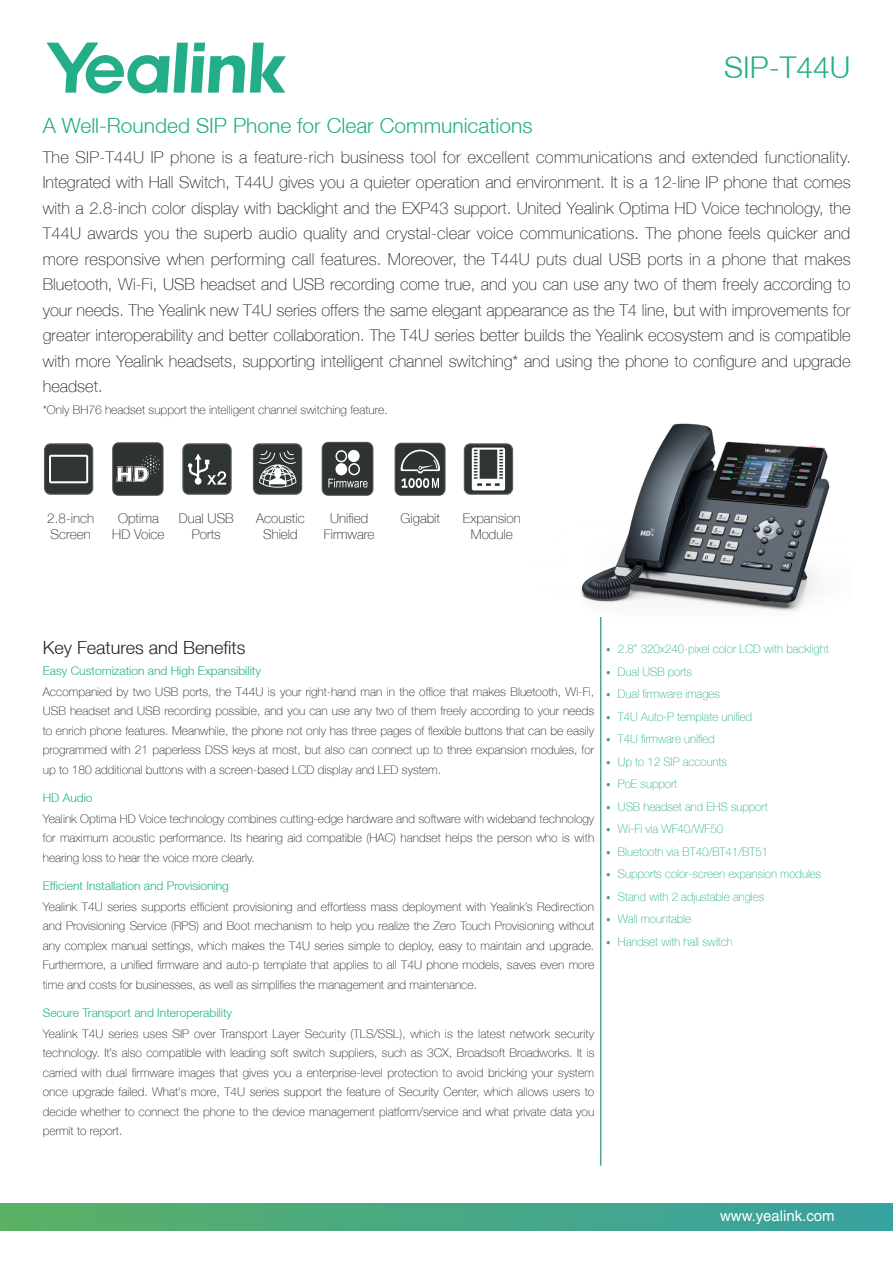
<style>
.page{position:relative;width:893px;height:1263px;background:#fff}
.page>*{position:absolute;margin:0;border:0;box-sizing:border-box;transform-origin:0 0}
.机型名{font:300 30px "Helvetica Neue LT";color:#23ae89}
.h-机型介绍{font:300 21px "Helvetica Neue LT";color:#23ae89}
.h1-key_feature{font:300 18px "Helvetica Neue LT";color:#231f20}
.h-机型介绍-2{font:100 16.5px/25.5px "Helvetica Neue LT";color:#231f20;text-align:justify}
.t1{font:15px "Helvetica LT";color:#fff}
.基本段落{font:100 13.5px/16.2px "Helvetica Neue LT";color:#231f20;text-align:center}
.p-key_feature{font:100 12px/19.5px "Helvetica Neue LT";color:#231f20;text-align:justify}
.t2{font:100 12px "Helvetica Neue LT";color:#23ae89;scale:.96 1}
.h2-key_feature{font:300 12px "Helvetica Neue LT";color:#23ae89}
.h-机型介绍-3{font:100 12px "Helvetica Neue LT";color:#231f20}
.s1{font-family:"Adobe Song Std";font-weight:300}
.s2{font-family:"Microsoft Phags Pa";font-weight:400;font-size:13.5px;color:#529984}
</style>
<div class="page">
<svg style="left:46px;top:43px;width:240px;height:50px"></svg>
<div style="left:0;top:1203px;width:893px;height:27px;background:linear-gradient(to right,#5ab065,#38a2a2)"></div>
<hr style="left:601px;top:617px;width:1px;height:548px;background:#007852">
<div style="left:112px;top:442px;width:52px;height:54px;border:2px solid #57585a;border-radius:6px"></div>
<div style="left:113px;top:443px;width:50px;height:52px;background:#2f3333;border-radius:6px"></div>
<svg style="left:117px;top:455px;width:43px;height:27px"></svg>
<div style="left:322px;top:442px;width:51px;height:54px;border:2px solid #57585a;border-radius:6px"></div>
<div style="left:323px;top:443px;width:49px;height:52px;background:#2f3333;border-radius:6px"></div>
<svg style="left:328px;top:449px;width:40px;height:39px"></svg>
<div style="left:335px;top:463px;width:12px;height:12px;background:#fff;border-radius:50%"></div>
<div style="left:395px;top:443px;width:51px;height:53px;border:2px solid #57585a;border-radius:6px"></div>
<div style="left:396px;top:444px;width:48px;height:51px;background:#2f3333;border-radius:6px"></div>
<svg style="left:401px;top:450px;width:39px;height:38px"></svg>
<svg style="left:44px;top:443px;width:49px;height:52px;background:#4c5050"></svg>
<svg style="left:182px;top:443px;width:50px;height:52px;background:#515555"></svg>
<svg style="left:253px;top:443px;width:49px;height:52px;background:#5d6161"></svg>
<svg style="left:464px;top:443px;width:42px;height:52px"></svg>
<img style="left:506px;top:423px;width:324px;height:189px">
<p class="机型名" style="left:724px;top:49px;width:128px">SIP-T44U</p>
<p class="h-机型介绍" style="left:43px;top:112px;width:491px">A Well-Rounded SIP Phone for Clear Communications</p>
<p class="h-机型介绍-2" style="left:43px;top:144px;width:810px">The SIP-T44U IP phone is a feature-rich business tool for excellent communications and extended functionality.<br>Integrated with Hall Switch, T44U gives you a quieter operation and environment. It is a 12-line IP phone that comes with a 2.8-inch color display with backlight and the EXP43 support. United Yealink Optima HD Voice technology, the T44U awards you the superb audio quality and crystal-clear voice communications. The phone feels quicker and more responsive when performing call features. Moreover, the T44U puts dual USB ports in a phone that makes Bluetooth, Wi-Fi, USB headset and USB recording come true, and you can use any two of them freely according to your needs. The Yealink new T4U series offers the same elegant appearance as the T4 line, but with improvements for greater interoperability and better collaboration. The T4U series better builds the Yealink ecosystem and is compatible with more Yealink headsets, supporting intelligent channel switching* and using the phone to configure and upgrade headset.</p>
<p class="h-机型介绍-3" style="left:43px;top:403px;width:346px">*Only BH76 headset support the intelligent channel switching feature<span class="s1">.</span></p>
<p class="基本段落" style="left:47px;top:510px;width:48px;text-align:left">2.8-inch<br>Screen</p>
<p class="基本段落" style="left:112px;top:510px;width:54px">Optima<br>HD Voice</p>
<p class="基本段落" style="left:179px;top:510px;width:56px">Dual USB<br>Ports</p>
<p class="基本段落" style="left:256px;top:510px;width:50px">Acoustic<br>Shield</p>
<p class="基本段落" style="left:324px;top:510px;width:52px">Unified<br>Firmware</p>
<p class="基本段落" style="left:400px;top:510px;width:41px">Gigabit</p>
<p class="基本段落" style="left:463px;top:510px;width:59px">Expansion<br>Module</p>
<p class="h1-key_feature" style="left:43px;top:636px;width:204px">Key Features and Benefits</p>
<p class="h2-key_feature" style="left:43px;top:663px;width:220px">Easy Customization and High Expansibility</p>
<p class="p-key_feature" style="left:43px;top:682px;width:553px">Accompanied by two USB ports, the T44U is your right-hand man in the office that makes Bluetooth, Wi-Fi, USB headset and USB recording possible, and you can use any two of them freely according to your needs to enrich phone features. Meanwhile, the phone not only has three pages of flexible buttons that can be easily programmed with 21 paperless DSS keys at most, but also can connect up to three expansion modules, for up to 180 additional buttons with a screen-based LCD display and LED system.</p>
<p class="h2-key_feature" style="left:43px;top:790px;width:51px">HD Audio</p>
<p class="p-key_feature" style="left:43px;top:809px;width:553px">Yealink Optima HD Voice technology combines cutting-edge hardware and software with wideband technology for maximum acoustic performance. Its hearing aid compatible (HAC) handset helps the person who is with hearing loss to hear the voice more clearly.</p>
<p class="h2-key_feature" style="left:43px;top:878px;width:188px">Efficient Installation and Provisioning</p>
<p class="p-key_feature" style="left:43px;top:897px;width:553px">Yealink T4U series supports efficient provisioning and effortless mass deployment with Yealink’s Redirection and Provisioning Service (RPS) and Boot mechanism to help you realize the Zero Touch Provisioning without any complex manual settings, which makes the T4U series simple to deploy, easy to maintain and upgrade.<br>Furthermore, a unified firmware and auto-p template that applies to all T4U phone models, saves even more time and costs for businesses, as well as simplifies the management and maintenance.</p>
<p class="h2-key_feature" style="left:43px;top:1005px;width:191px">Secure Transport and Interoperability</p>
<p class="p-key_feature" style="left:43px;top:1024px;width:553px">Yealink T4U series uses SIP over Transport Layer Security (TLS/SSL), which is the latest network security technology. It’s also compatible with leading soft switch suppliers, such as 3CX, Broadsoft Broadworks. It is carried with dual firmware images that gives you a enterprise-level protection to avoid bricking your system once upgrade failed. What's more, T4U series support the feature of Security Center, which allows users to decide whether to connect the phone to the device management platform/service and what private data you permit to report.</p>
<p class="t2" style="left:606px;top:642px;width:234px"><span class="s2">•</span> 2.8” 320x240-pixel color LCD with backlight</p>
<p class="t2" style="left:606px;top:664px;width:91px"><span class="s2">•</span> Dual USB ports</p>
<p class="t2" style="left:606px;top:687px;width:120px"><span class="s2">•</span> Dual firmware images</p>
<p class="t2" style="left:606px;top:709px;width:154px"><span class="s2">•</span> T4U Auto-P template unified</p>
<p class="t2" style="left:606px;top:732px;width:115px"><span class="s2">•</span> T4U firmware unified</p>
<p class="t2" style="left:606px;top:754px;width:128px"><span class="s2">•</span> Up to 12 SIP accounts</p>
<p class="t2" style="left:606px;top:777px;width:76px"><span class="s2">•</span> PoE support</p>
<p class="t2" style="left:606px;top:799px;width:170px"><span class="s2">•</span> USB headset and EHS support</p>
<p class="t2" style="left:606px;top:822px;width:124px"><span class="s2">•</span> Wi-Fi via WF40/WF50</p>
<p class="t2" style="left:606px;top:844px;width:170px"><span class="s2">•</span> Bluetooth via BT40/BT41/BT51</p>
<p class="t2" style="left:606px;top:867px;width:226px"><span class="s2">•</span> Supports color-screen expansion modules</p>
<p class="t2" style="left:606px;top:889px;width:166px"><span class="s2">•</span> Stand with 2 adjustable angles</p>
<p class="t2" style="left:606px;top:912px;width:90px"><span class="s2">•</span> Wall mountable</p>
<p class="t2" style="left:606px;top:934px;width:134px"><span class="s2">•</span> Handset with hall switch</p>
<p class="t1" style="left:720px;top:1207px;width:116px">www.yealink.com</p>
</div>
